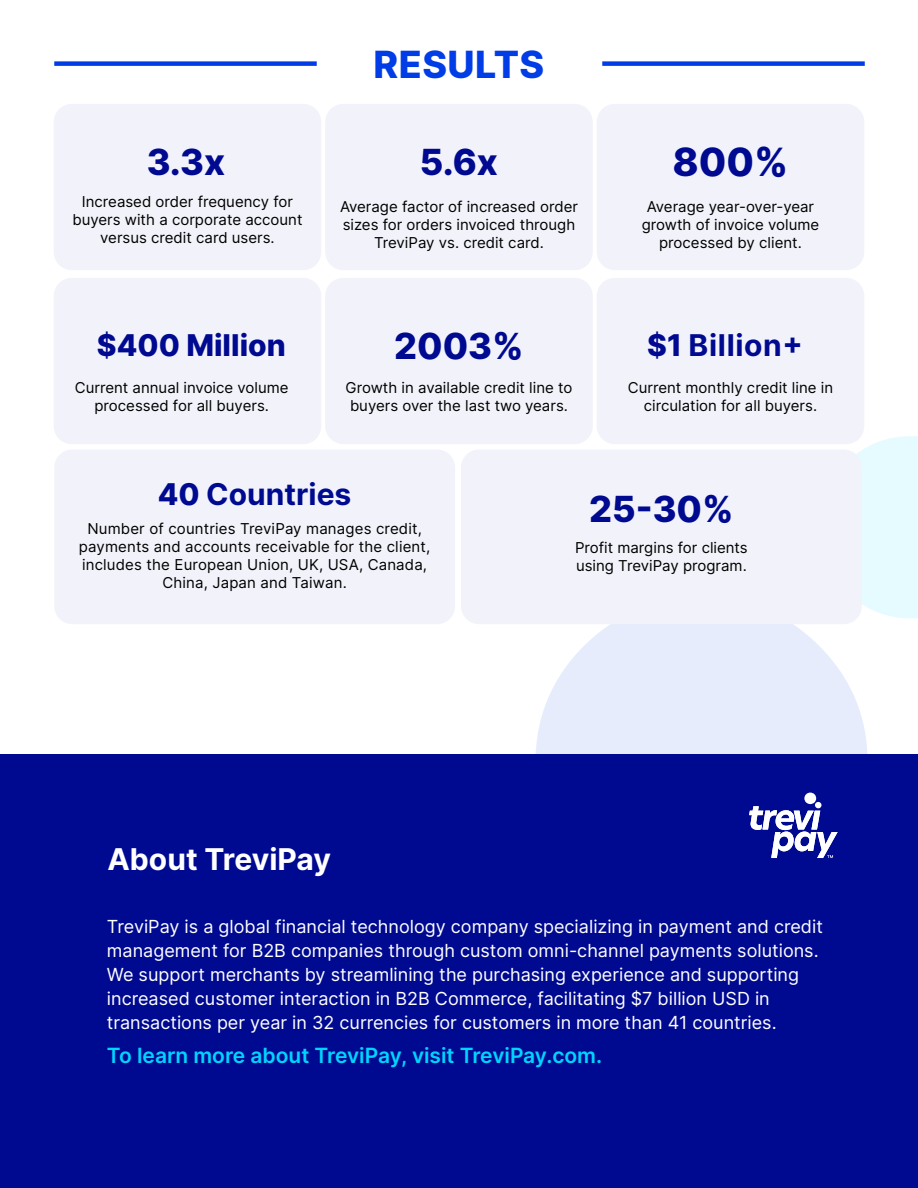
<style>
.page{position:relative;width:918px;height:1188px;background:#fff}
.page>*{position:absolute;margin:0;border:0;box-sizing:border-box;transform-origin:0 0}
.t1{font:800 39px "Inter";color:#000a91}
.t2{font:800 37.5px "Inter";letter-spacing:.01em;color:#003de6}
.t3{font:800 36px "Inter";color:#000a91}
.t4{font:700 30px "Inter";color:#fff}
.t5{font:800 30px "Inter";color:#000a91}
.t6{font:700 30px "Inter";color:#000a91}
.t7{font:700 30px "Inter";letter-spacing:.02em;color:#000a91}
.t8{font:600 21px "Inter";color:#00d4ff}
.t9{font:18px/24px "Inter";color:#fff}
.t10{font:15px/18px "Inter";color:#000;text-align:center}
.s1{font-weight:800}
</style>
<div class="page">
<div style="left:597px;top:278px;width:267px;height:166px;background:#f2f3fa;border-radius:18px"></div>
<div style="left:325px;top:278px;width:268px;height:166px;background:#f2f3fa;border-radius:18px"></div>
<div style="left:54px;top:278px;width:267px;height:166px;background:#f2f3fa;border-radius:18px"></div>
<div style="left:597px;top:104px;width:267px;height:166px;background:#f2f3fa;border-radius:18px"></div>
<div style="left:325px;top:104px;width:268px;height:166px;background:#f2f3fa;border-radius:18px"></div>
<div style="left:54px;top:104px;width:267px;height:166px;background:#f2f3fa;border-radius:18px"></div>
<div style="left:848px;top:436px;width:70px;height:182px;background:#e6fbff"></div>
<svg style="left:536px;top:597px;width:332px;height:157px;background:#e9eefc"></svg>
<div style="left:0;top:754px;width:918px;height:434px;background:#000a91"></div>
<div style="left:461px;top:450px;width:401px;height:174px;background:#f2f3fa;border-radius:18px"></div>
<div style="left:54px;top:450px;width:401px;height:174px;background:#f2f3fa;border-radius:18px"></div>
<div style="left:54px;top:61px;width:263px;height:5px;background:#003de6"></div>
<div style="left:602px;top:61px;width:263px;height:5px;background:#003de6"></div>
<svg style="left:749px;top:793px;width:89px;height:65px"></svg>
<h2 class="t2" style="left:374px;top:37px;width:172px">RESULTS</h2>
<h3 class="t3" style="left:147px;top:136px;width:80px">3.3x</h3>
<h3 class="t3" style="left:420px;top:136px;width:80px">5.6x</h3>
<h1 class="t1" style="left:673px;top:134px;width:117px">800%</h1>
<p class="t10" style="left:72px;top:193px;width:232px">Increased order frequency for buyers with a corporate account versus credit card users.</p>
<p class="t10" style="left:340px;top:198px;width:239px">Average factor of increased order sizes for orders invoiced through<br>TreviPay vs. credit card.</p>
<p class="t10" style="left:642px;top:198px;width:179px">Average year-over-year growth of invoice volume processed by client.</p>
<h3 class="t5" style="left:97px;top:323px;width:190px">$400 Million</h3>
<h3 class="t3" style="left:394px;top:319px;width:131px">2003%</h3>
<h3 class="t7" style="left:647px;top:323px;width:157px"><span class="s1">$1</span> Billion+</h3>
<p class="t10" style="left:75px;top:378px;width:215px">Current annual invoice volume processed for all buyers.</p>
<p class="t10" style="left:346px;top:378px;width:228px;text-align:left">Growth in available credit line to buyers over the last two years.</p>
<p class="t10" style="left:628px;top:378px;width:207px">Current monthly credit line in circulation for all buyers.</p>
<h3 class="t6" style="left:158px;top:472px;width:195px"><span class="s1">40</span> Countries</h3>
<p class="t10" style="left:79px;top:519px;width:353px">Number of countries TreviPay manages credit, payments and accounts receivable for the client, includes the European Union, UK, USA, Canada, China, Japan and Taiwan.</p>
<h3 class="t4" style="left:107px;top:837px;width:225px">About TreviPay</h3>
<h3 class="t3" style="left:589px;top:483px;width:146px">25-30%</h3>
<p class="t10" style="left:575px;top:539px;width:174px;text-align:left">Profit margins for clients using TreviPay program.</p>
<p class="t9" style="left:107px;top:914px;width:718px">TreviPay is a global financial technology company specializing in payment and credit management for B2B companies through custom omni-channel payments solutions.<br>We support merchants by streamlining the purchasing experience and supporting increased customer interaction in B2B Commerce, facilitating $7 billion USD in transactions per year in 32 currencies for customers in more than 41 countries.</p>
<h3 class="t8" style="left:107px;top:1040px;width:497px">To learn more about TreviPay, visit TreviPay.com.</h3>
</div>
